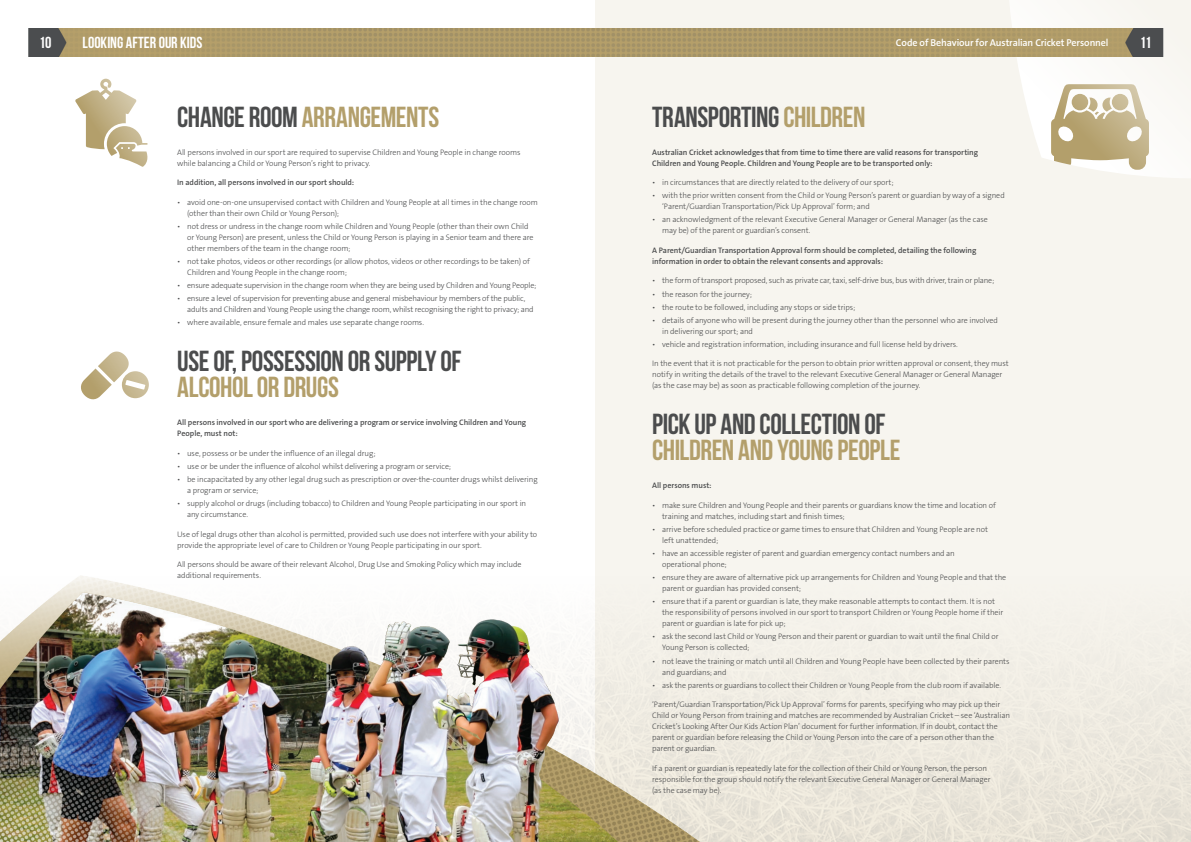
<style>
.page{position:relative;width:1191px;height:842px;background:#fff}
.page>*{position:absolute;margin:0;border:0;box-sizing:border-box;transform-origin:0 0}
.t1{font:700 29px "Bebas Neue";letter-spacing:-.015em;color:#4b4c4d}
.t2{font:700 29px "Bebas Neue";letter-spacing:-.015em;color:#b39f6b}
.t3{font:700 16px "Bebas Neue";color:#fff}
.t4{font:600 10px "The Sans B6";letter-spacing:-.01em;color:#fff}
.t5{font:300 8px/11px "The Sans B3";letter-spacing:-.01em;color:#4b4c4d}
.t6{font:600 8px/11px "The Sans B6";letter-spacing:-.005em;color:#4b4c4d}
.s1{color:#4b4c4d}
.s2{color:#b39f6b}
</style>
<div class="page">
<div style="left:595px;top:0;width:596px;height:842px;background:#f7f5ef"></div>
<img style="left:738px;top:648px;width:453px;height:194px">
<svg style="left:81px;top:351px;width:68px;height:49px"></svg>
<svg style="left:963px;top:0;width:222px;height:178px"></svg>
<svg style="left:1051px;top:84px;width:98px;height:86px"></svg>
<svg style="left:75px;top:79px;width:73px;height:88px"></svg>
<img style="left:28px;top:28px;width:1140px;height:28px">
<img style="left:0;top:576px;width:738px;height:266px">
<h2 class="t3" style="left:39px;top:34px;width:14px">10</h2>
<h2 class="t3" style="left:82px;top:34px;width:121px">LOOKING AFTER OUR KIDS</h2>
<p class="t4" style="left:896px;top:37px;width:214px">Code of Behaviour for Australian Cricket Personnel</p>
<h2 class="t3" style="left:1139px;top:34px;width:13px">11</h2>
<h1 class="t2" style="left:177px;top:101px;width:263px"><span class="s1">CHANGE ROOM</span> ARRANGEMENTS</h1>
<p class="t5" style="left:177px;top:147px;width:345px">All persons involved in our sport are required to supervise Children and Young People in change rooms while balancing a Child or Young Person’s right to privacy.</p>
<p class="t6" style="left:177px;top:177px;width:178px">In addition, all persons involved in our sport should:</p>
<p class="t5" style="left:187px;top:197px;width:352px;text-indent:-10px">• avoid one-on-one unsupervised contact with Children and Young People at all times in the change room (other than their own Child or Young Person);</p>
<p class="t5" style="left:187px;top:221px;width:348px;text-indent:-10px">• not dress or undress in the change room while Children and Young People (other than their own Child or Young Person) are present, unless the Child or Young Person is playing in a Senior team and there are other members of the team in the change room;</p>
<p class="t5" style="left:187px;top:256px;width:344px;text-indent:-10px">• not take photos, videos or other recordings (or allow photos, videos or other recordings to be taken) of<br>Children and Young People in the change room;</p>
<p class="t5" style="left:177px;top:280px;width:361px">• ensure adequate supervision in the change room when they are being used by Children and Young People;</p>
<p class="t5" style="left:187px;top:293px;width:348px;text-indent:-10px">• ensure a level of supervision for preventing abuse and general misbehaviour by members ofthe public, adults and Children and Young People using the change room, whilst recognising the right to privacy; and</p>
<p class="t5" style="left:177px;top:317px;width:248px">• where available, ensure female and males use separate change rooms.</p>
<h1 class="t1" style="left:177px;top:345px;width:286px">USE OF, POSSESSION OR SUPPLY OF</h1>
<h1 class="t2" style="left:177px;top:371px;width:163px">ALCOHOL OR DRUGS</h1>
<p class="t6" style="left:177px;top:417px;width:350px">All persons involved in our sport who are delivering a program or service involving Children and Young<br>People, must not:</p>
<p class="t5" style="left:177px;top:448px;width:200px">• use, possess or be under the influence of an illegal drug;</p>
<p class="t5" style="left:177px;top:461px;width:275px">• use or be under the influence of alcohol whilst delivering a program or service;</p>
<p class="t5" style="left:187px;top:474px;width:352px;text-indent:-10px">• be incapacitated by any other legal drug such as prescription or over-the-counter drugs whilst delivering a program or service;</p>
<p class="t5" style="left:187px;top:498px;width:340px;text-indent:-10px">• supply alcohol or drugs (including tobacco) to Children and Young People participating in our sport in any circumstance.</p>
<p class="t5" style="left:177px;top:529px;width:361px">Use of legal drugs other than alcohol is permitted, provided such use does not interfere with your ability to provide the appropriate level of care to Children or Young People participating in our sport.</p>
<p class="t5" style="left:177px;top:559px;width:346px">All persons should be aware of their relevant Alcohol, Drug Use and Smoking Policy which may include additional requirements.</p>
<h1 class="t1" style="left:652px;top:101px;width:215px">TRANSPORTING <span class="s2">CHILDREN</span></h1>
<p class="t6" style="left:652px;top:147px;width:327px">Australian Cricket acknowledges that from time to time there are valid reasons for transporting<br>Children and Young People. Children and Young People are to be transported only:</p>
<p class="t5" style="left:652px;top:177px;width:243px">• in circumstances that are directly related to the delivery of our sport;</p>
<p class="t5" style="left:662px;top:190px;width:344px;text-indent:-10px">• with the prior written consent from the Child or Young Person’s parent or guardian by way of a signed ‘Parent/Guardian Transportation/Pick Up Approval’ form; and</p>
<p class="t5" style="left:662px;top:215px;width:327px;text-indent:-10px">• an acknowledgment of the relevant Executive General Manager or General Manager (as the case may be) of the parent or guardian’s consent.</p>
<p class="t6" style="left:652px;top:245px;width:326px">A Parent/Guardian Transportation Approval form should be completed, detailing the following information in order to obtain the relevant consents and approvals:</p>
<p class="t5" style="left:652px;top:276px;width:343px">• the form oftransport proposed, such as private car, taxi, self-drive bus, bus with driver, train or plane;</p>
<p class="t5" style="left:652px;top:289px;width:101px">• the reason for the journey;</p>
<p class="t5" style="left:652px;top:302px;width:205px">• the route to be followed, including any stops or side trips;</p>
<p class="t5" style="left:662px;top:315px;width:337px;text-indent:-10px">• details of anyone who will be present during the journey other than the personnel who are involved in delivering our sport; and</p>
<p class="t5" style="left:652px;top:339px;width:307px">• vehicle and registration information, including insurance and full license held by drivers.</p>
<p class="t5" style="left:652px;top:359px;width:358px">In the event that it is not practicable for the person to obtain prior written approval or consent, they must notify in writing the details of the travel to the relevant Executive General Manager or General Manager (as the case may be) as soon as practicable following completion of the journey.</p>
<h1 class="t1" style="left:652px;top:408px;width:235px">PICK UP AND COLLECTION OF</h1>
<h1 class="t2" style="left:652px;top:434px;width:250px">CHILDREN AND YOUNG PEOPLE</h1>
<p class="t6" style="left:652px;top:480px;width:61px">All persons must:</p>
<p class="t5" style="left:662px;top:500px;width:335px;text-indent:-10px">• make sure Children and Young People and their parents or guardians know the time and location of training and matches, including start and finish times;</p>
<p class="t5" style="left:662px;top:524px;width:327px;text-indent:-10px">• arrive before scheduled practice or game times to ensure that Children and Young People are not left unattended;</p>
<p class="t5" style="left:662px;top:548px;width:294px;text-indent:-10px">• have an accessible register of parent and guardian emergency contact numbers and an operational phone;</p>
<p class="t5" style="left:662px;top:572px;width:346px;text-indent:-10px">• ensure they are aware of alternative pick up arrangements for Children and Young People and that the parent or guardian has provided consent;</p>
<p class="t5" style="left:662px;top:596px;width:342px;text-indent:-10px">• ensure that if a parent or guardian is late, they make reasonable attempts to contact them. It is not the responsibility of persons involved in our sport to transport Children or Young People home if their parent or guardian is late for pick up;</p>
<p class="t5" style="left:662px;top:632px;width:338px;text-indent:-10px">• ask the second last Child or Young Person and their parent or guardian to wait until the final Child or<br>Young Person is collected;</p>
<p class="t5" style="left:662px;top:656px;width:349px;text-indent:-10px">• not leave the training or match until all Children and Young People have been collected by their parents and guardians; and</p>
<p class="t5" style="left:652px;top:680px;width:350px">• ask the parents or guardians to collect their Children or Young People from the club room if available.</p>
<p class="t5" style="left:652px;top:699px;width:359px">‘Parent/Guardian Transportation/Pick Up Approval’ forms for parents, specifying who may pick up their Child or Young Person from training and matches are recommended by Australian Cricket – see ‘Australian Cricket’s Looking After Our Kids Action Plan’ document for further information. If in doubt, contact the parent or guardian before releasing the Child or Young Person into the care of a person other than the parent or guardian.</p>
<p class="t5" style="left:652px;top:763px;width:340px">If a parent or guardian is repeatedly late for the collection of their Child or Young Person, the person responsible for the group should notify the relevant Executive General Manager or General Manager (as the case may be).</p>
</div>
